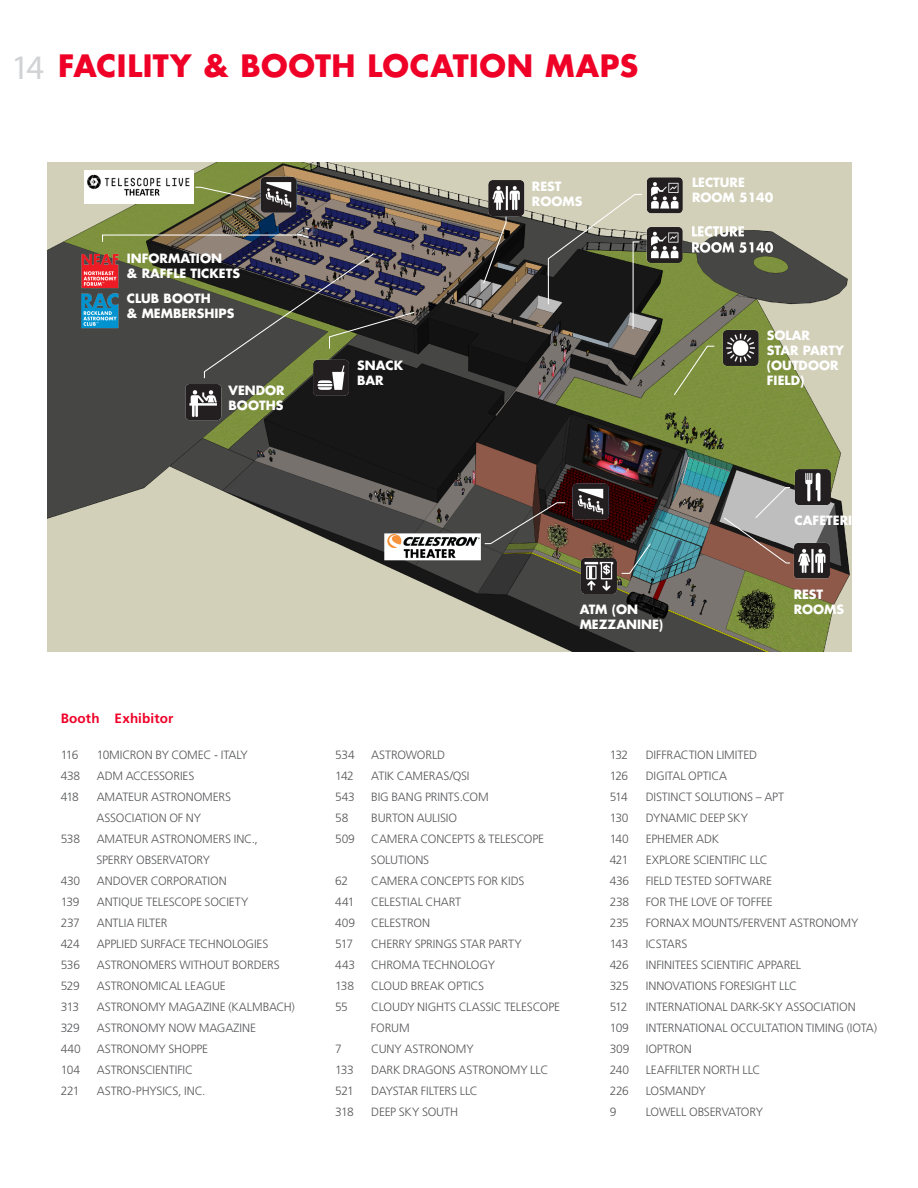
<style>
.page{position:relative;width:918px;height:1188px;background:#fff}
.page>*{position:absolute;margin:0;border:0;box-sizing:border-box;transform-origin:0 0}
.t1{font:34.5px "Myriad Pro";color:#d1d2d4}
.t2{font:700 30px "Futura Std";letter-spacing:.015em;color:#ef0027}
.t3{font:700 13.5px "Frutiger LT Std";letter-spacing:.01em;color:#ef0027}
.t4{font:700 12.45px/15px "Futura Std";color:#fff}
.t5{font:300 12px "Frutiger LT Std";letter-spacing:-.01em;color:#57585a}
.t6{font:300 12px "Frutiger LT Std";letter-spacing:-.03em;color:#57585a}
</style>
<div class="page">
<img style="left:48px;top:162px;width:804px;height:489px">
<img style="left:81px;top:176px;width:750px;height:417px">
<img style="left:693px;top:227px;width:80px;height:25px">
<svg style="left:723px;top:487px;width:68px;height:77px;background:#a3948f"></svg>
<img style="left:84px;top:170px;width:110px;height:33px">
<h1 class="t1" style="left:11px;top:46px;width:34px">14</h1>
<p class="t2" style="left:58px;top:46px;width:582px">FACILITY &amp; BOOTH LOCATION MAPS</p>
<p class="t4" style="left:127px;top:251px;width:115px">INFORMATION<br>&amp; RAFFLE TICKETS</p>
<p class="t4" style="left:127px;top:291px;width:109px">CLUB BOOTH<br>&amp; MEMBERSHIPS</p>
<p class="t4" style="left:229px;top:382px;width:58px">VENDOR<br>BOOTHS</p>
<p class="t4" style="left:357px;top:357px;width:48px">SNACK<br>BAR</p>
<p class="t4" style="left:532px;top:179px;width:52px">REST<br>ROOMS</p>
<p class="t4" style="left:692px;top:175px;width:83px">LECTURE<br>ROOM 5140</p>
<p class="t4" style="left:767px;top:328px;width:79px">SOLAR<br>STAR PARTY (OUTDOOR<br>FIELD)</p>
<p class="t3" style="left:61px;top:710px;width:114px">Booth Exhibitor</p>
<p class="t5" style="left:61px;top:748px;width:19px">116</p>
<p class="t5" style="left:97px;top:748px;width:153px">10MICRON BY COMEC - ITALY</p>
<p class="t5" style="left:61px;top:769px;width:21px">438</p>
<p class="t5" style="left:97px;top:769px;width:99px">ADM ACCESSORIES</p>
<p class="t5" style="left:61px;top:790px;width:20px">418</p>
<p class="t5" style="left:97px;top:790px;width:136px">AMATEUR ASTRONOMERS</p>
<p class="t5" style="left:96px;top:811px;width:106px">ASSOCIATION OF NY</p>
<p class="t5" style="left:61px;top:832px;width:21px">538</p>
<p class="t5" style="left:97px;top:832px;width:162px">AMATEUR ASTRONOMERS INC.,</p>
<p class="t6" style="left:96px;top:853px;width:115px">SPERRY OBSERVATORY</p>
<p class="t5" style="left:61px;top:874px;width:21px">430</p>
<p class="t5" style="left:97px;top:874px;width:131px">ANDOVER CORPORATION</p>
<p class="t5" style="left:61px;top:895px;width:20px">139</p>
<p class="t5" style="left:97px;top:895px;width:153px">ANTIQUE TELESCOPE SOCIETY</p>
<p class="t5" style="left:61px;top:916px;width:21px">237</p>
<p class="t5" style="left:97px;top:916px;width:72px">ANTLIA FILTER</p>
<p class="t5" style="left:61px;top:937px;width:20px">424</p>
<p class="t5" style="left:97px;top:937px;width:173px">APPLIED SURFACE TECHNOLOGIES</p>
<p class="t5" style="left:61px;top:958px;width:21px">536</p>
<p class="t5" style="left:97px;top:958px;width:184px">ASTRONOMERS WITHOUT BORDERS</p>
<p class="t5" style="left:61px;top:979px;width:21px">529</p>
<p class="t5" style="left:97px;top:979px;width:131px">ASTRONOMICAL LEAGUE</p>
<p class="t5" style="left:61px;top:1000px;width:20px">313</p>
<p class="t5" style="left:97px;top:1000px;width:200px">ASTRONOMY MAGAZINE (KALMBACH)</p>
<p class="t5" style="left:61px;top:1021px;width:21px">329</p>
<p class="t5" style="left:97px;top:1021px;width:161px">ASTRONOMY NOW MAGAZINE</p>
<p class="t5" style="left:61px;top:1042px;width:22px">440</p>
<p class="t5" style="left:97px;top:1042px;width:113px">ASTRONOMY SHOPPE</p>
<p class="t5" style="left:61px;top:1063px;width:21px">104</p>
<p class="t5" style="left:97px;top:1063px;width:98px">ASTRONSCIENTIFIC</p>
<p class="t5" style="left:61px;top:1084px;width:20px">221</p>
<p class="t5" style="left:97px;top:1084px;width:110px">ASTRO-PHYSICS, INC.</p>
<p class="t4" style="left:795px;top:513px;width:69px">CAFETERIA</p>
<p class="t4" style="left:794px;top:587px;width:31px">REST</p>
<p class="t4" style="left:580px;top:602px;width:60px">ATM (ON</p>
<p class="t4" style="left:794px;top:602px;width:52px">ROOMS</p>
<p class="t4" style="left:580px;top:617px;width:85px">MEZZANINE)</p>
<p class="t5" style="left:335px;top:748px;width:21px">534</p>
<p class="t5" style="left:371px;top:748px;width:76px">ASTROWORLD</p>
<p class="t5" style="left:335px;top:769px;width:20px">142</p>
<p class="t5" style="left:371px;top:769px;width:100px">ATIK CAMERAS/QSI</p>
<p class="t5" style="left:335px;top:790px;width:21px">543</p>
<p class="t5" style="left:371px;top:790px;width:119px">BIG BANG PRINTS.COM</p>
<p class="t5" style="left:335px;top:811px;width:15px">58</p>
<p class="t5" style="left:371px;top:811px;width:87px">BURTON AULISIO</p>
<p class="t5" style="left:335px;top:832px;width:21px">509</p>
<p class="t5" style="left:371px;top:832px;width:174px">CAMERA CONCEPTS &amp; TELESCOPE</p>
<p class="t5" style="left:371px;top:853px;width:60px">SOLUTIONS</p>
<p class="t5" style="left:335px;top:874px;width:14px">62</p>
<p class="t5" style="left:371px;top:874px;width:155px">CAMERA CONCEPTS FOR KIDS</p>
<p class="t5" style="left:335px;top:895px;width:21px">441</p>
<p class="t5" style="left:371px;top:895px;width:91px">CELESTIAL CHART</p>
<p class="t5" style="left:335px;top:916px;width:21px">409</p>
<p class="t5" style="left:371px;top:916px;width:60px">CELESTRON</p>
<p class="t5" style="left:335px;top:937px;width:19px">517</p>
<p class="t5" style="left:371px;top:937px;width:152px">CHERRY SPRINGS STAR PARTY</p>
<p class="t5" style="left:335px;top:958px;width:21px">443</p>
<p class="t5" style="left:371px;top:958px;width:125px">CHROMA TECHNOLOGY</p>
<p class="t5" style="left:335px;top:979px;width:20px">138</p>
<p class="t5" style="left:371px;top:979px;width:114px">CLOUD BREAK OPTICS</p>
<p class="t5" style="left:335px;top:1000px;width:14px">55</p>
<p class="t5" style="left:371px;top:1000px;width:190px">CLOUDY NIGHTS CLASSIC TELESCOPE</p>
<p class="t5" style="left:371px;top:1021px;width:40px">FORUM</p>
<p class="t5" style="left:335px;top:1042px;width:8px">7</p>
<p class="t5" style="left:371px;top:1042px;width:104px">CUNY ASTRONOMY</p>
<p class="t5" style="left:335px;top:1063px;width:20px">133</p>
<p class="t5" style="left:371px;top:1063px;width:179px">DARK DRAGONS ASTRONOMY LLC</p>
<p class="t5" style="left:335px;top:1084px;width:20px">521</p>
<p class="t5" style="left:371px;top:1084px;width:108px">DAYSTAR FILTERS LLC</p>
<p class="t5" style="left:335px;top:1105px;width:20px">318</p>
<p class="t5" style="left:371px;top:1105px;width:88px">DEEP SKY SOUTH</p>
<p class="t5" style="left:610px;top:748px;width:20px">132</p>
<p class="t5" style="left:646px;top:748px;width:113px">DIFFRACTION LIMITED</p>
<p class="t5" style="left:610px;top:769px;width:20px">126</p>
<p class="t5" style="left:646px;top:769px;width:83px">DIGITAL OPTICA</p>
<p class="t5" style="left:610px;top:790px;width:20px">514</p>
<p class="t5" style="left:646px;top:790px;width:140px">DISTINCT SOLUTIONS – APT</p>
<p class="t5" style="left:610px;top:811px;width:20px">130</p>
<p class="t5" style="left:646px;top:811px;width:104px">DYNAMIC DEEP SKY</p>
<p class="t5" style="left:610px;top:832px;width:21px">140</p>
<p class="t5" style="left:646px;top:832px;width:75px">EPHEMER ADK</p>
<p class="t5" style="left:610px;top:853px;width:20px">421</p>
<p class="t5" style="left:646px;top:853px;width:124px">EXPLORE SCIENTIFIC LLC</p>
<p class="t5" style="left:610px;top:874px;width:21px">436</p>
<p class="t5" style="left:646px;top:874px;width:128px">FIELD TESTED SOFTWARE</p>
<p class="t5" style="left:610px;top:895px;width:21px">238</p>
<p class="t5" style="left:646px;top:895px;width:128px">FOR THE LOVE OF TOFFEE</p>
<p class="t5" style="left:610px;top:916px;width:21px">235</p>
<p class="t5" style="left:646px;top:916px;width:214px">FORNAX MOUNTS/FERVENT ASTRONOMY</p>
<p class="t5" style="left:610px;top:937px;width:20px">143</p>
<p class="t5" style="left:646px;top:937px;width:43px">ICSTARS</p>
<p class="t5" style="left:610px;top:958px;width:21px">426</p>
<p class="t5" style="left:646px;top:958px;width:157px">INFINITEES SCIENTIFIC APPAREL</p>
<p class="t5" style="left:610px;top:979px;width:20px">325</p>
<p class="t5" style="left:646px;top:979px;width:153px">INNOVATIONS FORESIGHT LLC</p>
<p class="t5" style="left:610px;top:1000px;width:19px">512</p>
<p class="t5" style="left:646px;top:1000px;width:211px">INTERNATIONAL DARK-SKY ASSOCIATION</p>
<p class="t5" style="left:610px;top:1021px;width:21px">109</p>
<p class="t5" style="left:646px;top:1021px;width:233px">INTERNATIONAL OCCULTATION TIMING (IOTA)</p>
<p class="t5" style="left:610px;top:1042px;width:21px">309</p>
<p class="t5" style="left:646px;top:1042px;width:48px">IOPTRON</p>
<p class="t5" style="left:610px;top:1063px;width:21px">240</p>
<p class="t5" style="left:646px;top:1063px;width:116px">LEAFFILTER NORTH LLC</p>
<p class="t5" style="left:610px;top:1084px;width:21px">226</p>
<p class="t5" style="left:646px;top:1084px;width:62px">LOSMANDY</p>
<p class="t5" style="left:610px;top:1105px;width:8px">9</p>
<p class="t6" style="left:646px;top:1105px;width:119px">LOWELL OBSERVATORY</p>
</div>
